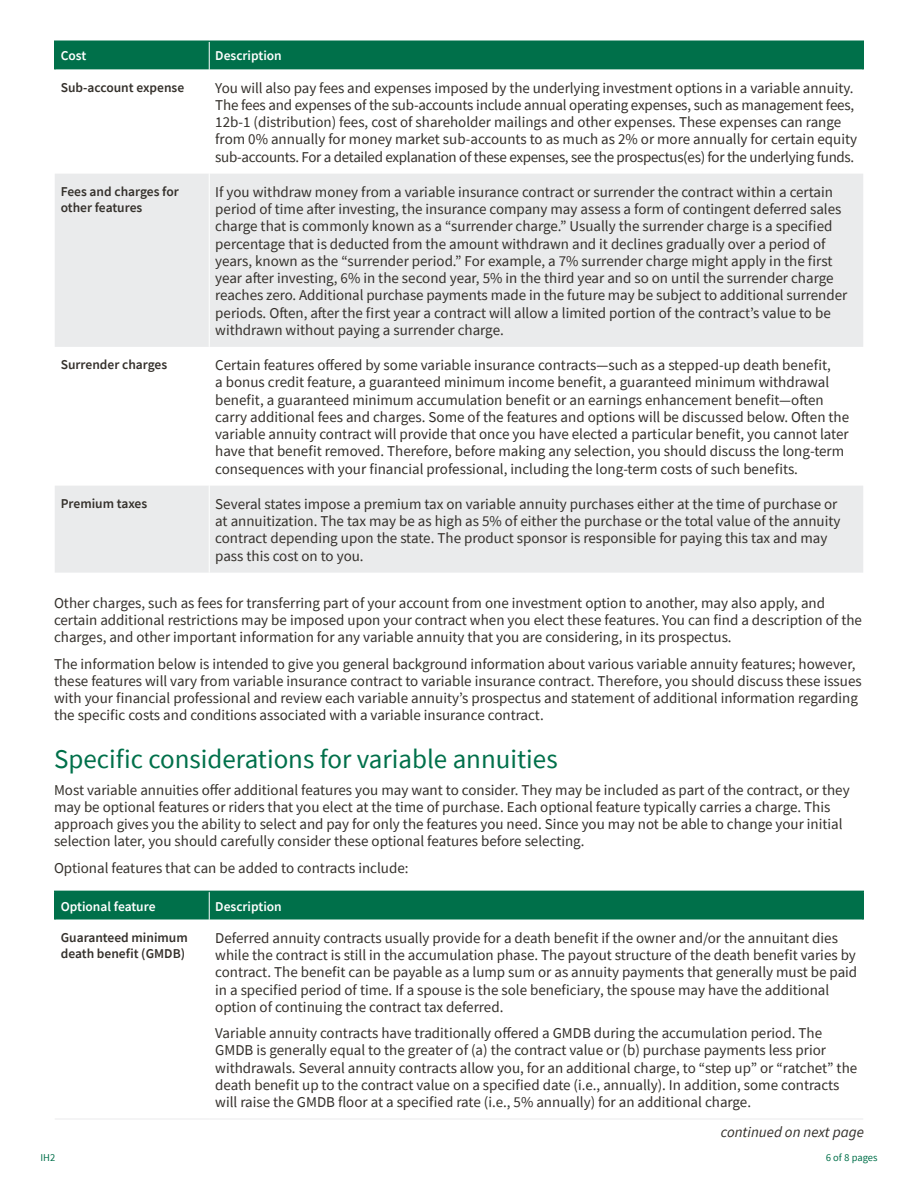
<style>
.page{position:relative;width:918px;height:1188px;background:#fff}
.page>*{position:absolute;margin:0;border:0;box-sizing:border-box;transform-origin:0 0}
.t1{font:27px "Source Sans Pro";color:#00704a}
.t2{font:15px/17.2px "Source Sans Pro";color:#34302b}
.t3{font:italic 15px "Source Sans Pro";color:#34302b}
.t4{font:600 13.5px/16.2px "Source Sans Pro";color:#34302b}
.t5{font:600 13.5px "Source Sans Pro";color:#fff}
.t6{font:10.5px "Source Sans Pro";color:#00704a}
</style>
<div class="page">
<svg style="left:55px;top:174px;width:808px;height:399px;fill:#eaebec"></svg>
<hr style="left:54px;top:40px;width:155px;height:2px;background:#00704a">
<hr style="left:54px;top:42px;width:2px;height:27px;background:#00704a">
<hr style="left:209px;top:40px;width:655px;height:2px;background:#00704a">
<hr style="left:862px;top:42px;width:2px;height:27px;background:#00704a">
<div style="left:56px;top:41px;width:806px;height:28px;background:#00704a"></div>
<hr style="left:209px;top:174px;width:1px;height:173px;background:#fff">
<hr style="left:209px;top:347px;width:1px;height:139px;background:#fff">
<hr style="left:209px;top:486px;width:1px;height:87px;background:#fff">
<hr style="left:54px;top:891px;width:155px;height:1px;background:#00704a">
<hr style="left:54px;top:892px;width:2px;height:28px;background:#00704a">
<hr style="left:209px;top:891px;width:655px;height:1px;background:#00704a">
<hr style="left:862px;top:892px;width:2px;height:28px;background:#00704a">
<div style="left:55px;top:891px;width:808px;height:29px;background:#00704a"></div>
<hr style="left:55px;top:1119px;width:154px;height:1px;background:#eaebec">
<hr style="left:209px;top:1119px;width:654px;height:1px;background:#eaebec">
<p class="t5" style="left:61px;top:47px;width:27px">Cost</p>
<p class="t5" style="left:215px;top:47px;width:68px">Description</p>
<p class="t4" style="left:61px;top:79px;width:125px">Sub-account expense</p>
<p class="t2" style="left:215px;top:79px;width:643px">You will also pay fees and expenses imposed by the underlying investment options in a variable annuity.<br>The fees and expenses of the sub-accounts include annual operating expenses, such as management fees, 12b-1 (distribution) fees, cost of shareholder mailings and other expenses. These expenses can range from 0% annually for money market sub-accounts to as much as 2% or more annually for certain equity sub-accounts. For a detailed explanation of these expenses, see the prospectus(es) for the underlying funds.</p>
<p class="t4" style="left:61px;top:183px;width:120px">Fees and charges for other features</p>
<p class="t2" style="left:215px;top:183px;width:634px">If you withdraw money from a variable insurance contract or surrender the contract within a certain period of time after investing, the insurance company may assess a form of contingent deferred sales charge that is commonly known as a “surrender charge.” Usually the surrender charge is a specified percentage that is deducted from the amount withdrawn and it declines gradually over a period of years, known as the “surrender period.” For example, a 7% surrender charge might apply in the first year after investing, 6% in the second year, 5% in the third year and so on until the surrender charge reaches zero. Additional purchase payments made in the future may be subject to additional surrender periods. Often, after the first year a contract will allow a limited portion of the contract’s value to be withdrawn without paying a surrender charge.</p>
<p class="t4" style="left:61px;top:356px;width:108px">Surrender charges</p>
<p class="t2" style="left:215px;top:356px;width:635px">Certain features offered by some variable insurance contracts—such as a stepped-up death benefit,<br>a bonus credit feature, a guaranteed minimum income benefit, a guaranteed minimum withdrawal benefit, a guaranteed minimum accumulation benefit or an earnings enhancement benefit—often carry additional fees and charges. Some of the features and options will be discussed below. Often the variable annuity contract will provide that once you have elected a particular benefit, you cannot later have that benefit removed. Therefore, before making any selection, you should discuss the long-term consequences with your financial professional, including the long-term costs of such benefits.</p>
<p class="t4" style="left:61px;top:495px;width:88px">Premium taxes</p>
<p class="t2" style="left:215px;top:495px;width:627px">Several states impose a premium tax on variable annuity purchases either at the time of purchase or at annuitization. The tax may be as high as 5% of either the purchase or the total value of the annuity contract depending upon the state. The product sponsor is responsible for paying this tax and may pass this cost on to you.</p>
<p class="t2" style="left:54px;top:594px;width:810px">Other charges, such as fees for transferring part of your account from one investment option to another, may also apply, and certain additional restrictions may be imposed upon your contract when you elect these features. You can find a description of the charges, and other important information for any variable annuity that you are considering, in its prospectus.</p>
<p class="t2" style="left:54px;top:655px;width:809px">The information below is intended to give you general background information about various variable annuity features; however, these features will vary from variable insurance contract to variable insurance contract. Therefore, you should discuss these issues with your financial professional and review each variable annuity’s prospectus and statement of additional information regarding the specific costs and conditions associated with a variable insurance contract.</p>
<h1 class="t1" style="left:54px;top:742px;width:505px">Specific considerations for variable annuities</h1>
<p class="t2" style="left:54px;top:781px;width:797px">Most variable annuities offer additional features you may want to consider. They may be included as part of the contract, or they may be optional features or riders that you elect at the time of purchase. Each optional feature typically carries a charge. This approach gives you the ability to select and pay for only the features you need. Since you may not be able to change your initial selection later, you should carefully consider these optional features before selecting.</p>
<p class="t2" style="left:54px;top:859px;width:356px">Optional features that can be added to contracts include:</p>
<p class="t5" style="left:61px;top:897px;width:96px">Optional feature</p>
<p class="t5" style="left:215px;top:897px;width:68px">Description</p>
<p class="t4" style="left:61px;top:929px;width:129px">Guaranteed minimum death benefit (GMDB)</p>
<p class="t2" style="left:215px;top:929px;width:644px">Deferred annuity contracts usually provide for a death benefit if the owner and/or the annuitant dies while the contract is still in the accumulation phase. The payout structure of the death benefit varies by contract. The benefit can be payable as a lump sum or as annuity payments that generally must be paid in a specified period of time. If a spouse is the sole beneficiary, the spouse may have the additional option of continuing the contract tax deferred.</p>
<p class="t2" style="left:215px;top:1024px;width:644px">Variable annuity contracts have traditionally offered a GMDB during the accumulation period. The GMDB is generally equal to the greater of (a) the contract value or (b) purchase payments less prior withdrawals. Several annuity contracts allow you, for an additional charge, to “step up” or “ratchet” the death benefit up to the contract value on a specified date (i.e., annually). In addition, some contracts will raise the GMDB floor at a specified rate (i.e., 5% annually) for an additional charge.</p>
<p class="t3" style="left:721px;top:1122px;width:145px">continued on next page</p>
<p class="t6" style="left:40px;top:1151px;width:16px">IH2</p>
<p class="t6" style="left:826px;top:1151px;width:53px">6 of 8 pages</p>
</div>
